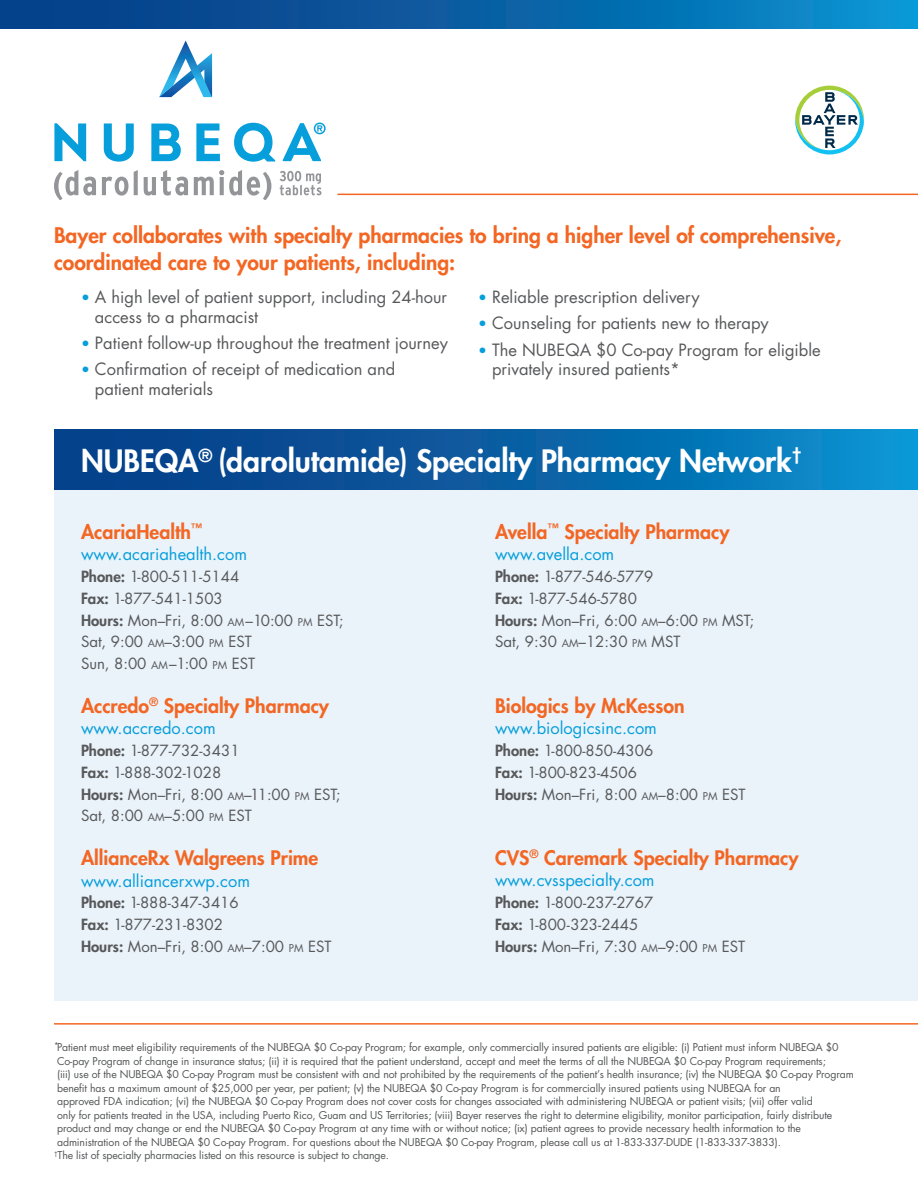
<style>
.page{position:relative;width:918px;height:1188px;background:#fff}
.page>*{position:absolute;margin:0;border:0;box-sizing:border-box;transform-origin:0 0}
.t1{font:800 30px "Futura Std";color:#fff}
.t2{font:800 21px/27px "Futura Std";color:#f36623}
.t3{font:800 19.5px "Futura Std";color:#f36623}
.t4{font:16.5px/19.5px "Futura Std";color:#57585a}
.t5{font:16.5px "Futura Std";color:#069edb}
.t6{font:15px "Futura Std";color:#57585a}
.t7{font:10.5px/13.5px "Futura Std";letter-spacing:-.01em;color:#545557}
.s1{font-size:15px;color:#069edb}
.s2{font-weight:800}
.s3{font-size:10.5px}
</style>
<div class="page">
<div style="left:54px;top:475px;width:864px;height:526px;background:#eaf3fa"></div>
<svg style="left:54px;top:170px;width:267px;height:30px"></svg>
<svg style="left:54px;top:123px;width:272px;height:39px"></svg>
<svg style="left:159px;top:40px;width:53px;height:57px"></svg>
<svg style="left:795px;top:86px;width:69px;height:68px"></svg>
<div style="left:0;top:0;width:918px;height:28px;background:linear-gradient(to right,#083680,#098ecc)"></div>
<div style="left:54px;top:429px;width:864px;height:61px;background:linear-gradient(to right,#083580,#098ecc)"></div>
<hr style="left:338px;top:194px;width:580px;height:1px;background:#f36623">
<hr style="left:54px;top:1023px;width:864px;height:2px;background:#f36623">
<p class="t2" style="left:54px;top:221px;width:789px">Bayer collaborates with specialty pharmacies to bring a higher level of comprehensive, coordinated care to your patients, including:</p>
<p class="t4" style="left:95px;top:287px;width:354px;text-indent:-14px"><span class="s1">•</span> A high level of patient support, including 24-hour access to a pharmacist</p>
<p class="t4" style="left:81px;top:333px;width:368px"><span class="s1">•</span> Patient follow-up throughout the treatment journey</p>
<p class="t4" style="left:95px;top:359px;width:302px;text-indent:-14px"><span class="s1">•</span> Confirmation of receipt of medication and patient materials</p>
<p class="t4" style="left:478px;top:287px;width:223px"><span class="s1">•</span> Reliable prescription delivery</p>
<p class="t4" style="left:478px;top:314px;width:292px"><span class="s1">•</span> Counseling for patients new to therapy</p>
<p class="t4" style="left:492px;top:340px;width:330px;text-indent:-14px"><span class="s1">•</span> The NUBEQA $0 Co-pay Program for eligible privately insured patients*</p>
<p class="t1" style="left:81px;top:442px;width:723px">NUBEQA<sup>®</sup> (darolutamide) Specialty Pharmacy Network<sup>†</sup></p>
<p class="t3" style="left:81px;top:519px;width:123px">AcariaHealth<sup>™</sup></p>
<p class="t5" style="left:81px;top:544px;width:168px">www.acariahealth.com</p>
<p class="t6" style="left:81px;top:567px;width:160px"><span class="s2">Phone:</span> 1-800-511-5144</p>
<p class="t6" style="left:81px;top:589px;width:143px"><span class="s2">Fax:</span> 1-877-541-1503</p>
<p class="t6" style="left:81px;top:611px;width:264px"><span class="s2">Hours:</span> Mon–Fri, 8:00 <span class="s3">AM</span>–10:00 <span class="s3">PM</span> EST;</p>
<p class="t6" style="left:81px;top:632px;width:172px">Sat, 9:00 <span class="s3">AM</span>–3:00 <span class="s3">PM</span> EST</p>
<p class="t6" style="left:81px;top:654px;width:176px">Sun, 8:00 <span class="s3">AM</span>–1:00 <span class="s3">PM</span> EST</p>
<p class="t3" style="left:81px;top:693px;width:250px">Accredo<sup>®</sup> Specialty Pharmacy</p>
<p class="t5" style="left:81px;top:718px;width:136px">www.accredo.com</p>
<p class="t6" style="left:81px;top:741px;width:160px"><span class="s2">Phone:</span> 1-877-732-3431</p>
<p class="t6" style="left:81px;top:763px;width:142px"><span class="s2">Fax:</span> 1-888-302-1028</p>
<p class="t6" style="left:81px;top:785px;width:261px"><span class="s2">Hours:</span> Mon–Fri, 8:00 <span class="s3">AM</span>–11:00 <span class="s3">PM</span> EST;</p>
<p class="t6" style="left:81px;top:806px;width:172px">Sat, 8:00 <span class="s3">AM</span>–5:00 <span class="s3">PM</span> EST</p>
<p class="t3" style="left:81px;top:845px;width:239px">AllianceRx Walgreens Prime</p>
<p class="t5" style="left:81px;top:870px;width:171px">www.alliancerxwp.com</p>
<p class="t6" style="left:81px;top:893px;width:159px"><span class="s2">Phone:</span> 1-888-347-3416</p>
<p class="t6" style="left:81px;top:915px;width:144px"><span class="s2">Fax:</span> 1-877-231-8302</p>
<p class="t6" style="left:81px;top:937px;width:252px"><span class="s2">Hours:</span> Mon–Fri, 8:00 <span class="s3">AM</span>–7:00 <span class="s3">PM</span> EST</p>
<p class="t3" style="left:495px;top:519px;width:236px">Avella<sup>™</sup> Specialty Pharmacy</p>
<p class="t5" style="left:495px;top:544px;width:121px">www.avella.com</p>
<p class="t6" style="left:495px;top:567px;width:160px"><span class="s2">Phone:</span> 1-877-546-5779</p>
<p class="t6" style="left:495px;top:589px;width:144px"><span class="s2">Fax:</span> 1-877-546-5780</p>
<p class="t6" style="left:495px;top:611px;width:261px"><span class="s2">Hours:</span> Mon–Fri, 6:00 <span class="s3">AM</span>–6:00 <span class="s3">PM</span> MST;</p>
<p class="t6" style="left:495px;top:632px;width:187px">Sat, 9:30 <span class="s3">AM</span>–12:30 <span class="s3">PM</span> MST</p>
<p class="t3" style="left:495px;top:693px;width:191px">Biologics by McKesson</p>
<p class="t5" style="left:495px;top:718px;width:163px">www.biologicsinc.com</p>
<p class="t6" style="left:495px;top:741px;width:160px"><span class="s2">Phone:</span> 1-800-850-4306</p>
<p class="t6" style="left:495px;top:763px;width:144px"><span class="s2">Fax:</span> 1-800-823-4506</p>
<p class="t6" style="left:495px;top:785px;width:252px"><span class="s2">Hours:</span> Mon–Fri, 8:00 <span class="s3">AM</span>–8:00 <span class="s3">PM</span> EST</p>
<p class="t3" style="left:495px;top:845px;width:305px">CVS<sup>®</sup> Caremark Specialty Pharmacy</p>
<p class="t5" style="left:495px;top:870px;width:161px">www.cvsspecialty.com</p>
<p class="t6" style="left:495px;top:893px;width:160px"><span class="s2">Phone:</span> 1-800-237-2767</p>
<p class="t6" style="left:495px;top:915px;width:145px"><span class="s2">Fax:</span> 1-800-323-2445</p>
<p class="t6" style="left:495px;top:937px;width:252px"><span class="s2">Hours:</span> Mon–Fri, 7:30 <span class="s3">AM</span>–9:00 <span class="s3">PM</span> EST</p>
<p class="t7" style="left:54px;top:1041px;width:801px"><sup>*</sup>Patient must meet eligibility requirements of the NUBEQA $0 Co-pay Program; for example, only commercially insured patients are eligible: (i) Patient must inform NUBEQA $0<br>Co-pay Program of change in insurance status; (ii) it is required that the patient understand, accept and meet the terms of all the NUBEQA $0 Co-pay Program requirements;<br>(iii) use of the NUBEQA $0 Co-pay Program must be consistent with and not prohibited by the requirements of the patient’s health insurance; (iv) the NUBEQA $0 Co-pay Program benefit has a maximum amount of $25,000 per year, per patient; (v) the NUBEQA $0 Co-pay Program is for commercially insured patients using NUBEQA for an<br>approved FDA indication; (vi) the NUBEQA $0 Co-pay Program does not cover costs for changes associated with administering NUBEQA or patient visits; (vii) offer valid<br>only for patients treated in the USA, including Puerto Rico, Guam and US Territories; (viii) Bayer reserves the right to determine eligibility, monitor participation, fairly distribute product and may change or end the NUBEQA $0 Co-pay Program at any time with or without notice; (ix) patient agrees to provide necessary health information to the administration of the NUBEQA $0 Co-pay Program. For questions about the NUBEQA $0 Co-pay Program, please call us at 1-833-337-DUDE (1-833-337-3833).</p>
<p class="t7" style="left:54px;top:1149px;width:337px"><sup>†</sup>The list of specialty pharmacies listed on this resource is subject to change.</p>
</div>
